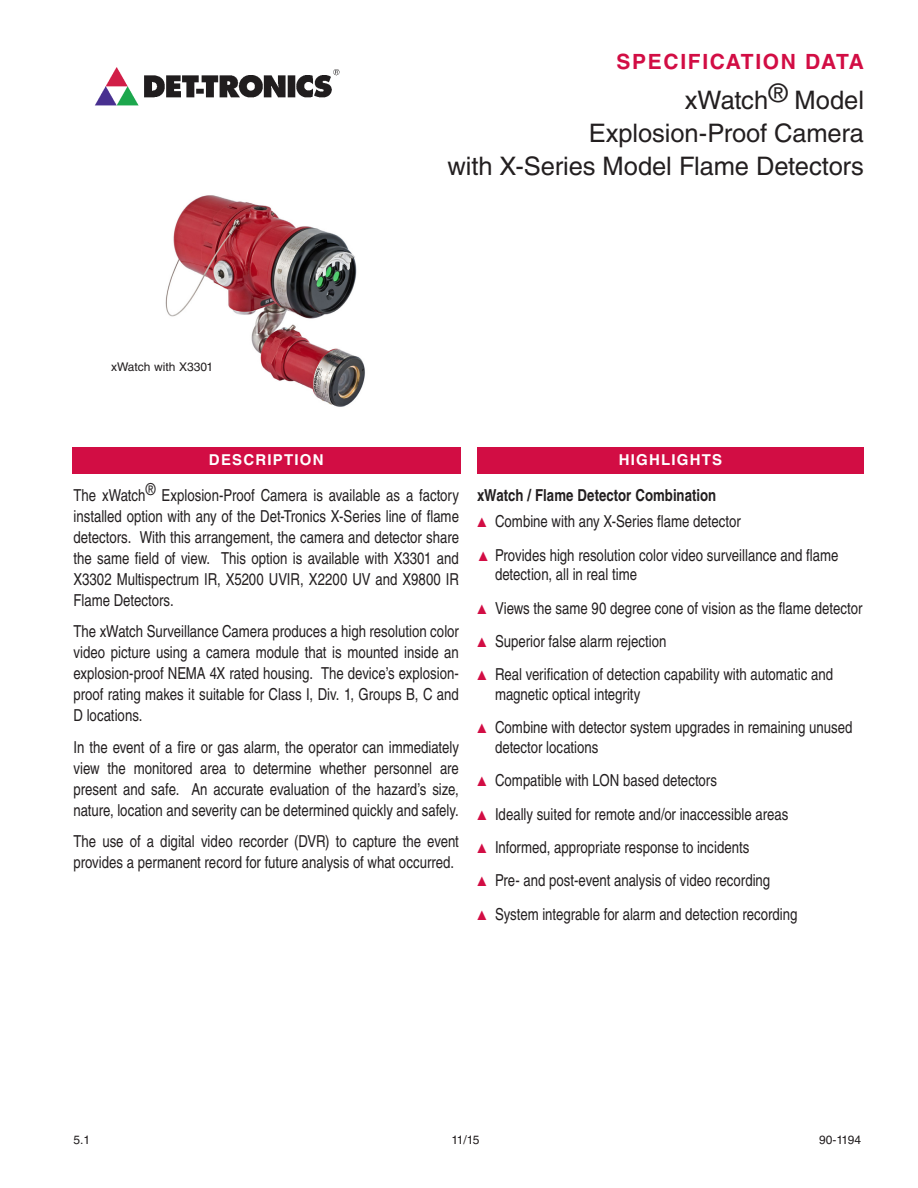
<style>
.page{position:relative;width:918px;height:1188px;background:#fff}
.page>*{position:absolute;margin:0;border:0;box-sizing:border-box;transform-origin:0 0}
.t1{font:25.5px "Helvetica LT Std";letter-spacing:-.005em;color:#231f20}
.headline{font:700 21px "Helvetica LT Std";letter-spacing:.08em;color:#d20d44}
.Body_Text{font:16.5px/21px "Helvetica LT Std";color:#231f20;text-align:justify;scale:.8 1}
.triangleList{font:16.5px "Helvetica LT Std";color:#231f20;scale:.8 1}
.BULLET{font:700 16.5px "Helvetica LT Std";color:#231f20;scale:.8 1}
.headline-2{font:700 15px "Helvetica LT Std";letter-spacing:.08em;color:#fff}
.Figure_Table{font:12px "Helvetica LT Std";color:#231f20}
.s1{color:#d20d44}
</style>
<div class="page">
<img style="left:95px;top:67px;width:245px;height:39px">
<div style="left:72px;top:447px;width:389px;height:27px;background:#d20d44"></div>
<div style="left:477px;top:447px;width:387px;height:27px;background:#d20d44"></div>
<img style="left:165px;top:195px;width:200px;height:212px">
<p class="Figure_Table" style="left:111px;top:360px;width:103px">xWatch with X3301</p>
<p class="headline" style="left:616px;top:49px;width:249px">SPECIFICATION DATA</p>
<p class="t1" style="left:685px;top:85px;width:180px">xWatch® Model</p>
<p class="t1" style="left:589px;top:118px;width:277px">Explosion-Proof Camera</p>
<p class="t1" style="left:448px;top:151px;width:418px">with X-Series Model Flame Detectors</p>
<p class="headline-2" style="left:209px;top:450px;width:116px">DESCRIPTION</p>
<p class="headline-2" style="left:619px;top:450px;width:105px">HIGHLIGHTS</p>
<p class="Body_Text" style="left:74px;top:484px;width:483px">The xWatch® Explosion-Proof Camera is available as a factory installed option with any of the Det‑Tronics X‑Series line of flame detectors. With this arrangement, the camera and detector share the same field of view. This option is available with X3301 and X3302 Multispectrum IR, X5200 UVIR, X2200 UV and X9800 IR Flame Detectors.</p>
<p class="Body_Text" style="left:74px;top:621px;width:483px">The xWatch Surveillance Camera produces a high resolution color video picture using a camera module that is mounted inside an explosion-proof NEMA 4X rated housing. The device’s explosion&shy;proof rating makes it suitable for Class I, Div. 1, Groups B, C and D locations.</p>
<p class="Body_Text" style="left:74px;top:736px;width:483px">In the event of a fire or gas alarm, the operator can immediately view the monitored area to determine whether personnel are present and safe. An accurate evaluation of the hazard’s size, nature, location and severity can be determined quickly and safely.</p>
<p class="Body_Text" style="left:74px;top:831px;width:483px">The use of a digital video recorder (DVR) to capture the event provides a permanent record for future analysis of what occurred.</p>
<p class="BULLET" style="left:477px;top:485px;width:301px">xWatch / Flame Detector Combination</p>
<p class="Body_Text" style="left:477px;top:511px;width:331px"><span class="s1">▲</span> Combine with any X-Series flame detector</p>
<p class="Body_Text" style="left:478px;top:544px;width:451px"><span class="s1">▲</span> Provides high resolution color video surveillance and flame</p>
<p class="triangleList" style="left:495px;top:565px;width:179px">detection, all in real time</p>
<p class="Body_Text" style="left:477px;top:597px;width:483px"><span class="s1">▲</span> Views the same 90 degree cone of vision as the flame detector</p>
<p class="Body_Text" style="left:477px;top:631px;width:239px"><span class="s1">▲</span> Superior false alarm rejection</p>
<p class="Body_Text" style="left:477px;top:664px;width:447px"><span class="s1">▲</span> Real verification of detection capability with automatic and</p>
<p class="triangleList" style="left:495px;top:685px;width:183px">magnetic optical integrity</p>
<p class="Body_Text" style="left:477px;top:717px;width:471px"><span class="s1">▲</span> Combine with detector system upgrades in remaining unused</p>
<p class="triangleList" style="left:495px;top:738px;width:131px">detector locations</p>
<p class="Body_Text" style="left:477px;top:770px;width:302px"><span class="s1">▲</span> Compatible with LON based detectors</p>
<p class="Body_Text" style="left:477px;top:803px;width:391px"><span class="s1">▲</span> Ideally suited for remote and/or inaccessible areas</p>
<p class="Body_Text" style="left:477px;top:837px;width:342px"><span class="s1">▲</span> Informed, appropriate response to incidents</p>
<p class="Body_Text" style="left:477px;top:870px;width:368px"><span class="s1">▲</span> Pre- and post-event analysis of video recording</p>
<p class="Body_Text" style="left:477px;top:903px;width:402px"><span class="s1">▲</span> System integrable for alarm and detection recording</p>
<p class="Figure_Table" style="left:74px;top:1133px;width:18px">5.1</p>
<p class="Figure_Table" style="left:452px;top:1133px;width:30px">11/15</p>
<p class="Figure_Table" style="left:819px;top:1133px;width:44px">90-1194</p>
</div>
